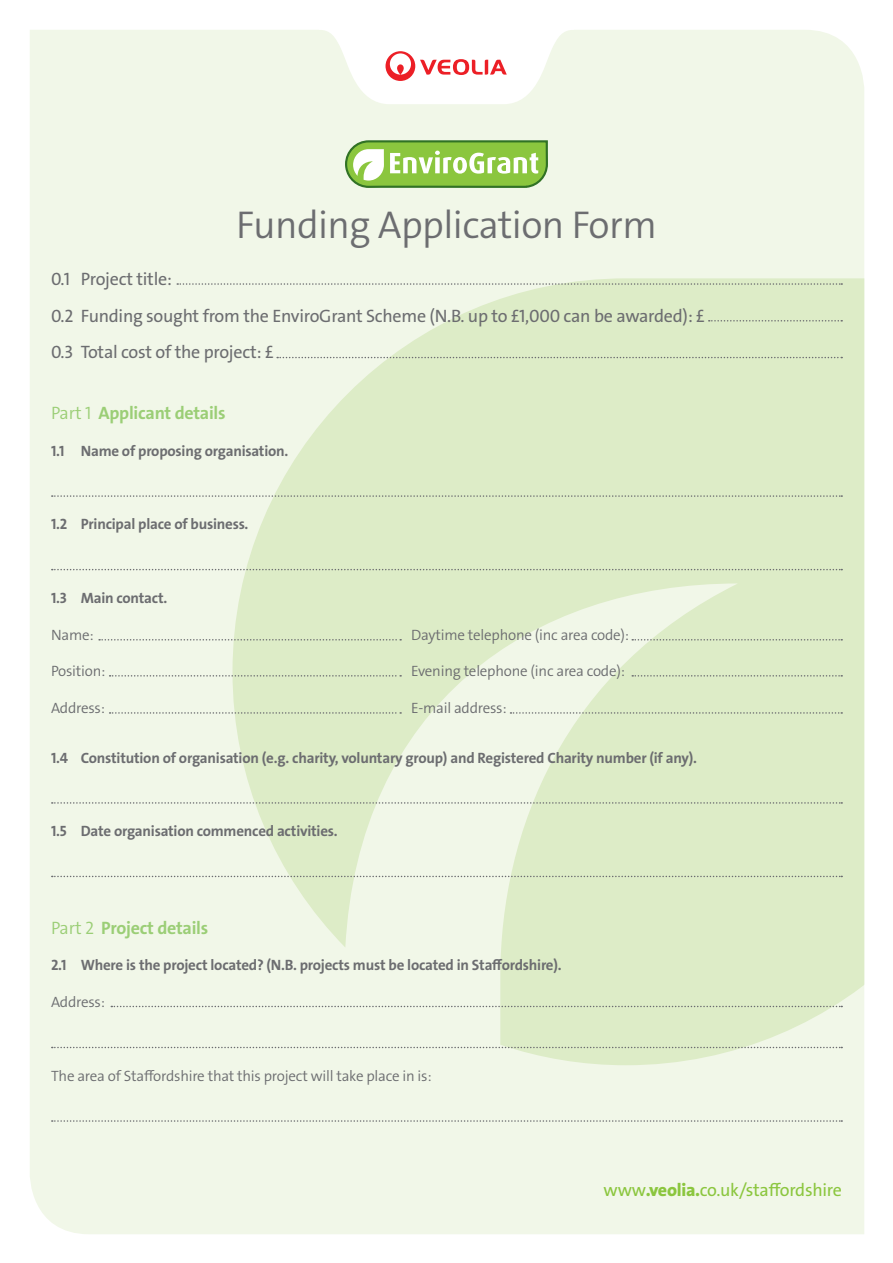
<style>
.page{position:relative;width:893px;height:1263px;background:#fff}
.page>*{position:absolute;margin:0;border:0;box-sizing:border-box;transform-origin:0 0}
.t1{font:39px "The Sans Veolia W4 Se Lig";letter-spacing:-.015em;color:#6c6d70}
.t2{font:18px/36.8px "The Sans Veolia W5 Pla";letter-spacing:-.015em;color:#6c6d70}
.t3{font:18px "The Sans Veolia W7 Bld";letter-spacing:-.015em;color:#9bce76}
.t4{font:18px "The Sans Veolia W5 Pla";letter-spacing:-.015em;color:#8bc63e}
.t5{font:15px "The Sans Veolia W7 Bld";letter-spacing:-.015em;color:#6c6d70}
.t6{font:15px "The Sans Veolia W4 Se Lig";letter-spacing:-.015em;color:#6c6d70}
.s1{font-family:"The Sans Veolia W4 Se Lig"}
.s2{font-family:"The Sans Veolia W8 Ex Bld"}
</style>
<div class="page">
<div style="left:30px;top:30px;width:834px;height:1204px;background:#f1f7e8"></div>
<svg style="left:232px;top:278px;width:632px;height:787px;background:#e2eecf"></svg>
<svg style="left:344px;top:139px;width:205px;height:50px"></svg>
<svg style="left:177px;top:283px;width:665px;height:2px"></svg>
<svg style="left:709px;top:320px;width:133px;height:2px"></svg>
<svg style="left:277px;top:357px;width:565px;height:1px"></svg>
<svg style="left:52px;top:495px;width:790px;height:2px;background:#c2cbb6"></svg>
<svg style="left:52px;top:569px;width:790px;height:1px"></svg>
<svg style="left:52px;top:802px;width:790px;height:2px;background:#c4cdba"></svg>
<svg style="left:52px;top:876px;width:790px;height:1px"></svg>
<svg style="left:111px;top:1006px;width:731px;height:1px"></svg>
<svg style="left:52px;top:1047px;width:790px;height:1px"></svg>
<svg style="left:52px;top:1120px;width:790px;height:2px;background:#ccd1c7"></svg>
<svg style="left:99px;top:639px;width:302px;height:1px"></svg>
<svg style="left:632px;top:639px;width:210px;height:1px"></svg>
<svg style="left:110px;top:675px;width:291px;height:2px"></svg>
<svg style="left:632px;top:675px;width:210px;height:2px"></svg>
<svg style="left:110px;top:712px;width:291px;height:2px"></svg>
<svg style="left:510px;top:712px;width:332px;height:2px"></svg>
<svg style="left:319px;top:30px;width:255px;height:74px"></svg>
<h1 class="t1" style="left:236px;top:199px;width:422px">Funding Application Form</h1>
<p class="t2" style="left:51px;top:260px;width:655px">0.1 Project title:<br>0.2 Funding sought from the EnviroGrant Scheme (N.B. up to £1,000 can be awarded): £<br>0.3 Total cost of the project: £</p>
<p class="t3" style="left:51px;top:401px;width:176px"><span class="s1">Part 1</span> Applicant details</p>
<p class="t5" style="left:51px;top:441px;width:239px">1.1 Name of proposing organisation.</p>
<p class="t5" style="left:51px;top:514px;width:199px">1.2 Principal place of business.</p>
<p class="t5" style="left:51px;top:588px;width:118px">1.3 Main contact.</p>
<p class="t6" style="left:51px;top:625px;width:44px">Name:</p>
<p class="t6" style="left:411px;top:625px;width:220px">Daytime telephone (inc area code):</p>
<p class="t6" style="left:51px;top:661px;width:56px">Position:</p>
<p class="t6" style="left:411px;top:661px;width:215px">Evening telephone (inc area code):</p>
<p class="t6" style="left:51px;top:698px;width:56px">Address:</p>
<p class="t6" style="left:411px;top:698px;width:97px">E-mail address:</p>
<p class="t5" style="left:51px;top:748px;width:648px">1.4 Constitution of organisation (e.g. charity, voluntary group) and Registered Charity number (if any).</p>
<p class="t5" style="left:51px;top:821px;width:288px">1.5 Date organisation commenced activities.</p>
<p class="t3" style="left:51px;top:916px;width:159px"><span class="s1">Part 2</span> Project details</p>
<p class="t5" style="left:51px;top:956px;width:512px">2.1 Where is the project located? (N.B. projects must be located in Staffordshire).</p>
<p class="t6" style="left:51px;top:992px;width:56px">Address:</p>
<p class="t6" style="left:51px;top:1066px;width:382px">The area of Staffordshire that this project will take place in is:</p>
<p class="t4" style="left:603px;top:1178px;width:240px">www<span class="s2">.veolia.</span>co.uk/staffordshire</p>
</div>
